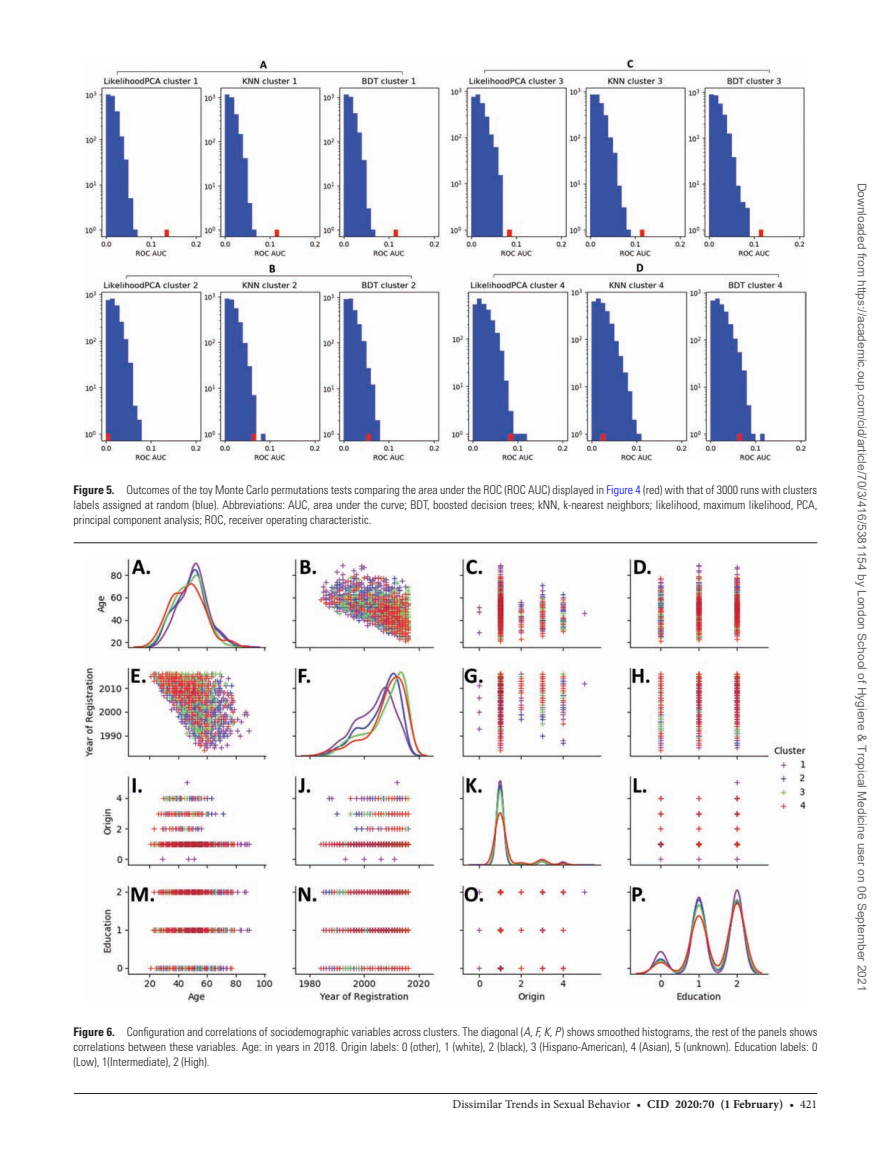
<style>
.page{position:relative;width:891px;height:1174px;background:#fff}
.page>*{position:absolute;margin:0;border:0;box-sizing:border-box;transform-origin:0 0}
.t1{font:300 condensed 12px/15px "Univers LT Std";color:#231f20;text-align:justify}
.t2{font:12px "Arial";color:#666}
.t3{font:12px "Minion Pro";color:#231f20}
.s1{font-weight:700}
.s2{color:#00f}
.s3{font-style:italic}
</style>
<div class="page">
<hr style="left:74px;top:1093px;width:743px;height:1px;background:#231f20">
<img style="left:85px;top:559px;width:721px;height:444px">
<hr style="left:74px;top:542px;width:743px;height:1px;background:#231f20">
<img style="left:85px;top:59px;width:721px;height:402px">
<p class="t1" style="left:74px;top:483px;width:745px"><span class="s1">Figure 5.</span> Outcomes of the toy Monte Carlo permutations tests comparing the area under the ROC (ROC AUC) displayed in <span class="s2">Figure 4</span> (red) with that of 3000 runs with clusters labels assigned at random (blue). Abbreviations: AUC, area under the curve; BDT, boosted decision trees; kNN, k-nearest neighbors; likelihood, maximum likelihood, PCA, principal component analysis; ROC, receiver operating characteristic.</p>
<p class="t1" style="left:74px;top:1025px;width:745px"><span class="s1">Figure 6.</span> Configuration and correlations of sociodemographic variables across clusters. The diagonal (<span class="s3">A, F, K, P</span> ) shows smoothed histograms, the rest of the panels shows correlations between these variables. Age: in years in 2018. Origin labels: 0 (other), 1 (white), 2 (black), 3 (Hispano-American), 4 (Asian), 5 (unknown). Education labels: 0 (Low), 1(Intermediate), 2 (High).</p>
<p class="t3" style="left:453px;top:1096px;width:366px">Dissimilar Trends in Sexual Behavior • <span class="s1">cid 2020:70 (1 February)</span> • 421</p>
<p class="t2" style="left:866px;top:183px;width:810px;rotate:90deg">Downloaded from https://academic.oup.com/cid/article/70/3/416/5381154 by London School of Hygiene &amp; Tropical Medicine user on 06 September 2021</p>
</div>
